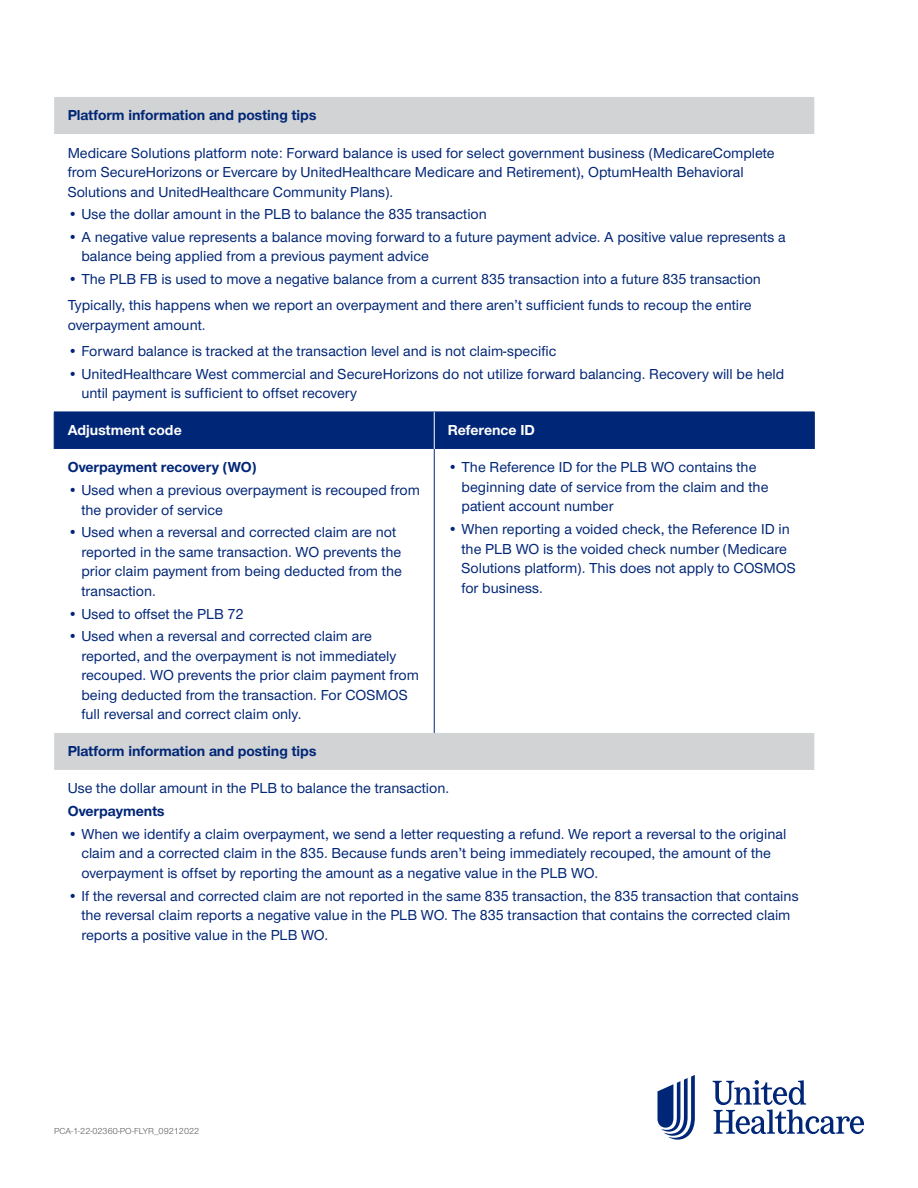
<style>
.page{position:relative;width:918px;height:1188px;background:#fff}
.page>*{position:absolute;margin:0;border:0;box-sizing:border-box;transform-origin:0 0}
.t1{font:500 15px/19.5px "UHC Sans";color:#002677}
.t2{font:700 15px "UHC Sans";color:#002677}
.t3{font:700 15px "UHC Sans";color:#fff}
.t4{font:9px "UHC Sans";color:#5a5a5a}
</style>
<div class="page">
<svg style="left:657px;top:1075px;width:38px;height:65px"></svg>
<svg style="left:713px;top:1080px;width:151px;height:54px"></svg>
<svg style="left:54px;top:97px;width:760px;height:673px"></svg>
<div style="left:55px;top:413px;width:759px;height:36px;background:#002677"></div>
<hr style="left:434px;top:449px;width:1px;height:284px;background:#002677">
<hr style="left:54px;top:412px;width:380px;height:1px;background:#002677">
<hr style="left:54px;top:412px;width:1px;height:37px;background:#002677">
<hr style="left:434px;top:412px;width:381px;height:1px;background:#002677">
<hr style="left:814px;top:412px;width:1px;height:37px;background:#002677">
<hr style="left:434px;top:412px;width:1px;height:37px;background:#fff">
<p class="t2" style="left:68px;top:105px;width:250px">Platform information and posting tips</p>
<p class="t1" style="left:68px;top:142px;width:709px">Medicare Solutions platform note: Forward balance is used for select government business (MedicareComplete from SecureHorizons or Evercare by UnitedHealthcare Medicare and Retirement), OptumHealth Behavioral<br>Solutions and UnitedHealthcare Community Plans).</p>
<p class="t1" style="left:68px;top:204px;width:421px">• Use the dollar amount in the PLB to balance the 835 transaction</p>
<p class="t1" style="left:81px;top:227px;width:706px;text-indent:-14px">• A negative value represents a balance moving forward to a future payment advice. A positive value represents a balance being applied from a previous payment advice</p>
<p class="t1" style="left:68px;top:265px;width:695px;line-height:26.2px">• The PLB FB is used to move a negative balance from a current 835 transaction into a future 835 transaction<br>Typically, this happens when we report an overpayment and there aren’t sufficient funds to recoup the entire</p>
<p class="t1" style="left:68px;top:315px;width:139px">overpayment amount.</p>
<p class="t1" style="left:68px;top:341px;width:490px">• Forward balance is tracked at the transaction level and is not claim-specific</p>
<p class="t1" style="left:81px;top:364px;width:704px;text-indent:-14px">• UnitedHealthcare West commercial and SecureHorizons do not utilize forward balancing. Recovery will be held until payment is sufficient to offset recovery</p>
<p class="t3" style="left:68px;top:420px;width:116px">Adjustment code</p>
<p class="t3" style="left:448px;top:420px;width:89px">Reference ID</p>
<p class="t2" style="left:68px;top:457px;width:190px">Overpayment recovery (WO)</p>
<p class="t1" style="left:81px;top:480px;width:340px;text-indent:-14px">• Used when a previous overpayment is recouped from the provider of service</p>
<p class="t1" style="left:81px;top:522px;width:322px;text-indent:-14px">• Used when a reversal and corrected claim are not reported in the same transaction. WO prevents the prior claim payment from being deducted from the transaction.</p>
<p class="t1" style="left:68px;top:603px;width:177px">• Used to offset the PLB 72</p>
<p class="t1" style="left:81px;top:626px;width:339px;text-indent:-14px">• Used when a reversal and corrected claim are reported, and the overpayment is not immediately recouped. WO prevents the prior claim payment from being deducted from the transaction. For COSMOS full reversal and correct claim only.</p>
<p class="t1" style="left:462px;top:457px;width:308px;text-indent:-14px">• The Reference ID for the PLB WO contains the beginning date of service from the claim and the patient account number</p>
<p class="t1" style="left:462px;top:519px;width:336px;text-indent:-14px">• When reporting a voided check, the Reference ID in the PLB WO is the voided check number (Medicare Solutions platform). This does not apply to COSMOS for business.</p>
<p class="t2" style="left:68px;top:741px;width:250px">Platform information and posting tips</p>
<p class="t1" style="left:68px;top:778px;width:383px">Use the dollar amount in the PLB to balance the transaction.</p>
<p class="t2" style="left:68px;top:801px;width:99px">Overpayments</p>
<p class="t1" style="left:81px;top:824px;width:706px;text-indent:-14px">• When we identify a claim overpayment, we send a letter requesting a refund. We report a reversal to the original claim and a corrected claim in the 835. Because funds aren’t being immediately recouped, the amount of the overpayment is offset by reporting the amount as a negative value in the PLB WO.</p>
<p class="t1" style="left:81px;top:885px;width:719px;text-indent:-14px">• If the reversal and corrected claim are not reported in the same 835 transaction, the 835 transaction that contains the reversal claim reports a negative value in the PLB WO. The 835 transaction that contains the corrected claim reports a positive value in the PLB WO.</p>
<p class="t4" style="left:54px;top:1125px;width:147px">PCA-1-22-02360-PO-FLYR_09212022</p>
</div>
